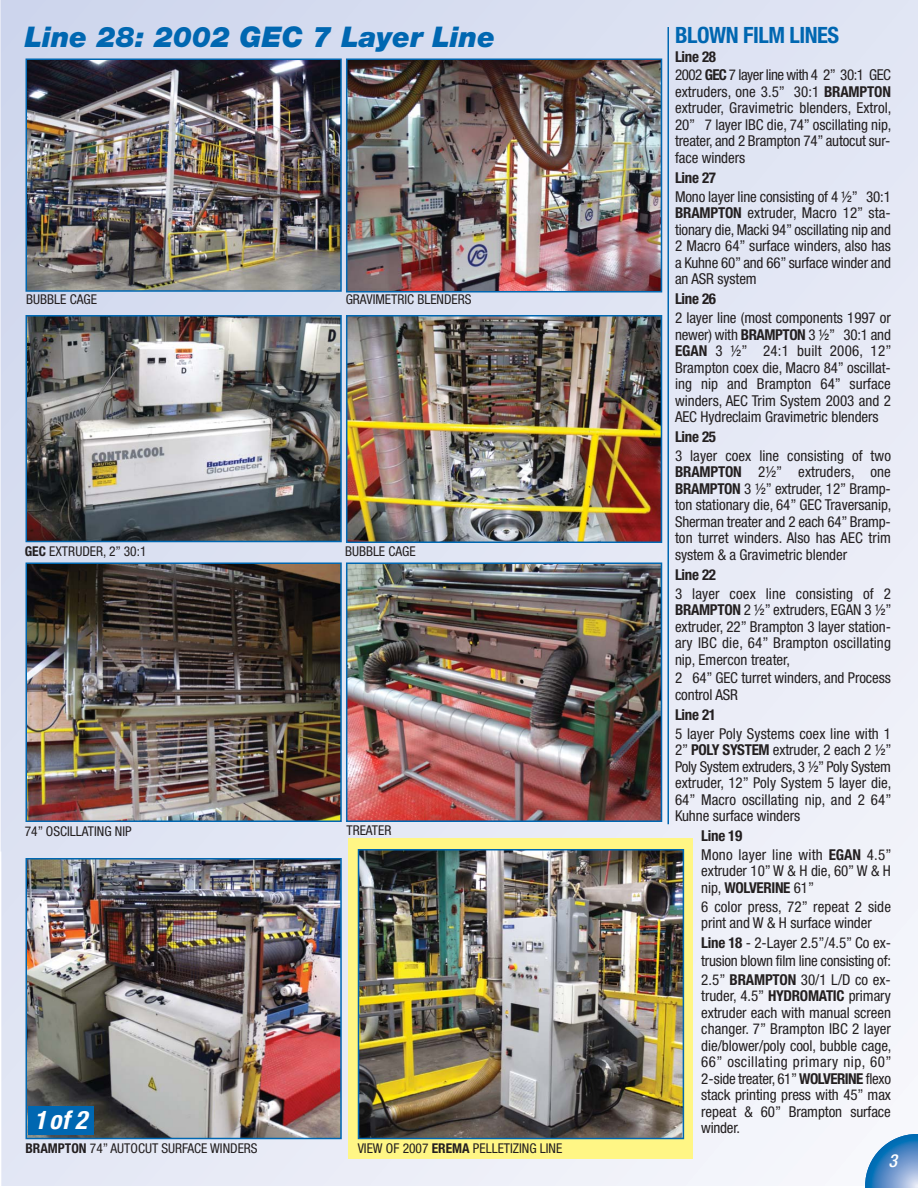
<style>
.page{position:relative;width:918px;height:1188px;background:#fff}
.page>*{position:absolute;margin:0;border:0;box-sizing:border-box;transform-origin:0 0}
.t1{font:italic 900 28.5px "Helvetica Neue";color:#0067b1}
.t2{font:italic 700 condensed 25.5px "Helvetica Neue";color:#fff}
.t3{font:700 condensed 22.5px "Helvetica Neue";letter-spacing:-.02em;color:#0067b1}
.t4{font:italic 500 condensed 18px "Helvetica Neue";color:#fff}
.t5{font:condensed 15px/16.5px "Helvetica Neue";letter-spacing:-.005em;color:#231f20;text-align:justify}
.t6{font:condensed 15px/18.6px "Helvetica Neue";letter-spacing:-.03em;color:#231f20}
.t7{font:condensed 15px/18.6px "Helvetica Neue";letter-spacing:.015em;color:#231f20}
.t8{font:700 condensed 15px "Helvetica Neue";letter-spacing:-.02em;color:#231f20}
.t9{font:condensed 13.5px "Helvetica Neue";color:#231f20}
.s1{font-weight:700}
</style>
<div class="page">
<div style="left:0;top:0;width:918px;height:1186px;background:linear-gradient(to right,#d6dcf0,#eaedf7)"></div>
<svg style="left:865px;top:1134px;width:53px;height:54px"></svg>
<svg style="left:0;top:0;width:1px;height:1186px"></svg>
<hr style="left:668px;top:27px;width:1px;height:797px;background:#0067b1">
<img style="left:29px;top:61px;width:310px;height:228px">
<div style="left:26px;top:58px;width:316px;height:234px;border:2px solid #0067b1"></div>
<img style="left:349px;top:61px;width:310px;height:228px">
<div style="left:346px;top:58px;width:316px;height:234px;border:2px solid #0067b1"></div>
<img style="left:29px;top:318px;width:310px;height:221px">
<div style="left:26px;top:315px;width:316px;height:227px;border:2px solid #0067b1"></div>
<img style="left:349px;top:318px;width:310px;height:222px">
<div style="left:346px;top:315px;width:316px;height:228px;border:2px solid #0067b1"></div>
<div style="left:348px;top:838px;width:344px;height:321px;background:#fff685"></div>
<img style="left:29px;top:861px;width:310px;height:275px">
<div style="left:26px;top:858px;width:316px;height:281px;border:2px solid #0067b1"></div>
<img style="left:361px;top:852px;width:320px;height:284px">
<div style="left:358px;top:849px;width:326px;height:290px;border:2px solid #0067b1"></div>
<img style="left:29px;top:565px;width:310px;height:254px">
<div style="left:26px;top:562px;width:316px;height:260px;border:2px solid #0067b1"></div>
<img style="left:349px;top:565px;width:310px;height:254px">
<div style="left:346px;top:562px;width:316px;height:260px;border:2px solid #0067b1"></div>
<div style="left:28px;top:1106px;width:65px;height:28px;background:#0067b1"></div>
<h1 class="t1" style="left:25px;top:27px;width:472px">Line 28: 2002 GEC 7 Layer Line</h1>
<p class="t9" style="left:26px;top:295px;width:72px">BUBBLE CAGE</p>
<p class="t9" style="left:346px;top:295px;width:127px">GRAVIMETRIC BLENDERS</p>
<p class="t9" style="left:25px;top:546px;width:123px"><span class="s1">GEC</span> EXTRUDER, 2” 30:1</p>
<p class="t9" style="left:345px;top:546px;width:72px">BUBBLE CAGE</p>
<p class="t9" style="left:25px;top:826px;width:108px">74” OSCILLATING NIP</p>
<p class="t9" style="left:346px;top:826px;width:46px">TREATER</p>
<h2 class="t2" style="left:34px;top:1111px;width:59px">1of 2</h2>
<p class="t9" style="left:26px;top:1144px;width:234px"><span class="s1">BRAMPTON</span> 74” AUTOCUT SURFACE WINDERS</p>
<p class="t9" style="left:358px;top:1144px;width:206px">VIEW OF 2007 <span class="s1">EREMA</span> PELLETIZING LINE</p>
<h3 class="t3" style="left:675px;top:27px;width:166px">BLOWN FILM LINES</h3>
<p class="t6" style="left:675px;top:48px;width:218px"><span class="s1">Line 28<br></span>2002 <span class="s1">GEC</span> 7 layer line with 4 2” 30:1 GEC</p>
<p class="t5" style="left:675px;top:85px;width:218px">extruders, one 3.5” 30:1 <span class="s1">BRAMPTON </span>extruder, Gravimetric blenders, Extrol, 20” 7 layer IBC die, 74” oscillating nip, treater, and 2 Brampton 74” autocut sur&shy;face winders</p>
<p class="t8" style="left:675px;top:172px;width:43px">Line 27</p>
<p class="t5" style="left:675px;top:189px;width:218px">Mono layer line consisting of 4 ½” 30:1<br><span class="s1">BRAMPTON</span> extruder, Macro 12” sta&shy;tionary die, Macki 94” oscillating nip and 2 Macro 64” surface winders, also has a Kuhne 60” and 66” surface winder and an ASR system</p>
<p class="t8" style="left:675px;top:294px;width:43px">Line 26</p>
<p class="t5" style="left:675px;top:311px;width:218px">2 layer line (most components 1997 or newer) with <span class="s1">BRAMPTON</span> 3 ½” 30:1 and <span class="s1">EGAN</span> 3 ½” 24:1 built 2006, 12” Brampton coex die, Macro 84” oscillat&shy;ing nip and Brampton 64” surface winders, AEC Trim System 2003 and 2<br>AEC Hydreclaim Gravimetric blenders</p>
<p class="t8" style="left:675px;top:431px;width:43px">Line 25</p>
<p class="t5" style="left:675px;top:449px;width:218px">3 layer coex line consisting of two <span class="s1">BRAMPTON</span> 2½” extruders, one <span class="s1">BRAMPTON</span> 3 ½” extruder, 12” Bramp&shy;ton stationary die, 64” GEC Traversanip, Sherman treater and 2 each 64” Bramp&shy;ton turret winders. Also has AEC trim system &amp; a Gravimetric blender</p>
<p class="t8" style="left:675px;top:569px;width:43px">Line 22</p>
<p class="t5" style="left:675px;top:586px;width:218px">3 layer coex line consisting of 2<br><span class="s1">BRAMPTON</span> 2 ½” extruders, EGAN 3 ½” extruder, 22” Brampton 3 layer station&shy;ary IBC die, 64” Brampton oscillating nip, Emercon treater,</p>
<p class="t5" style="left:675px;top:671px;width:217px">2 64” GEC turret winders, and Process control ASR</p>
<p class="t8" style="left:675px;top:709px;width:43px">Line 21</p>
<p class="t5" style="left:675px;top:726px;width:218px">5 layer Poly Systems coex line with 1<br>2” <span class="s1">POLY SYSTEM</span> extruder, 2 each 2 ½” Poly System extruders, 3 ½” Poly System extruder, 12” Poly System 5 layer die, 64” Macro oscillating nip, and 2 64” Kuhne surface winders</p>
<p class="t7" style="left:701px;top:828px;width:192px"><span class="s1">Line 19<br></span>Mono layer line with <span class="s1">EGAN</span> 4.5”</p>
<p class="t5" style="left:701px;top:864px;width:191px">extruder 10” W &amp; H die, 60” W &amp; H nip, <span class="s1">WOLVERINE</span> 61”</p>
<p class="t5" style="left:701px;top:899px;width:191px">6 color press, 72” repeat 2 side print and W &amp; H surface winder</p>
<p class="t5" style="left:701px;top:935px;width:191px;line-height:18.3px"><span class="s1">Line 18</span> - 2-Layer 2.5”/4.5” Co ex&shy;trusion blown film line consisting of:<br>2.5” <span class="s1">BRAMPTON</span> 30/1 L/D co ex-</p>
<p class="t5" style="left:701px;top:989px;width:192px">truder, 4.5” <span class="s1">HYDROMATIC</span> primary extruder each with manual screen changer. 7” Brampton IBC 2 layer die/blower/poly cool, bubble cage, 66” oscillating primary nip, 60” 2-side treater, 61” <span class="s1">WOLVERINE</span> flexo stack printing press with 45” max repeat &amp; 60” Brampton surface winder.</p>
<p class="t4" style="left:888px;top:1155px;width:14px">3</p>
</div>
